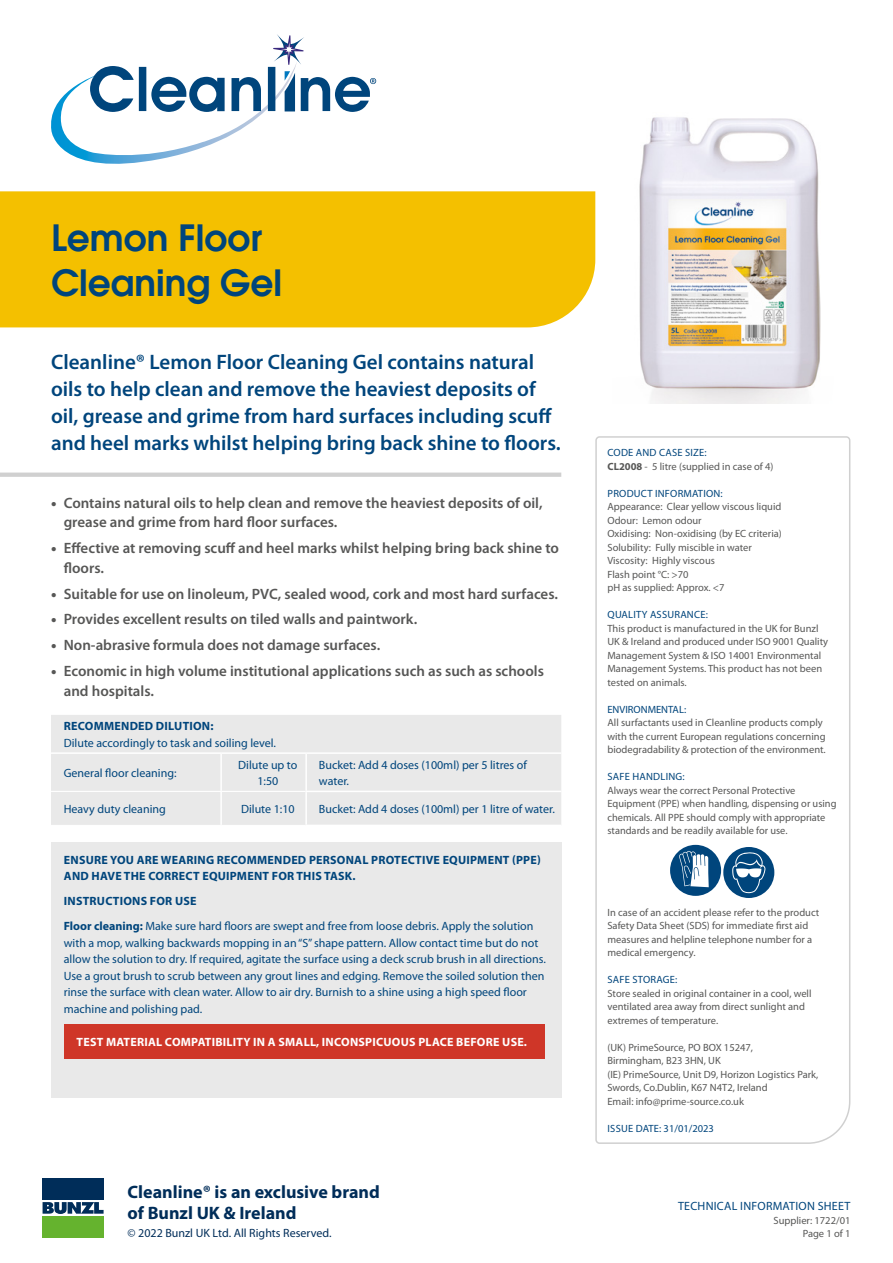
<style>
.page{position:relative;width:893px;height:1263px;background:#fff}
.page>*{position:absolute;margin:0;border:0;box-sizing:border-box;transform-origin:0 0}
.t1{font:600 36px/45px "Avant Garde";color:#00457c}
.t2{font:600 21px/27px "Myriad Pro";color:#00457c}
.t3{font:700 18px/21px "Myriad Pro";color:#002d59}
.t4{font:600 15px/19.5px "Myriad Pro";color:#575756}
.t5{font:12px/16.5px "Myriad Pro";color:#00457c}
.t6{font:700 12px/16.5px "Myriad Pro";letter-spacing:.02em;color:#00457c}
.t7{font:700 12px "Myriad Pro";letter-spacing:.02em;color:#fff}
.t8{font:12px "Myriad Pro";color:#002d59}
.t9{font:12px "Myriad Pro";letter-spacing:.02em;color:#00457c}
.t10{font:10.5px/13.5px "Myriad Pro";color:#575756}
.t11{font:10.5px "Myriad Pro";letter-spacing:.02em;color:#00457c}
.t12{font:10.5px "Myriad Pro";color:#00457c}
.s1{font-weight:900}
.s2{font-weight:700}
.s3{color:#00457c}
</style>
<div class="page">
<svg style="left:42px;top:1178px;width:62px;height:60px"></svg>
<div style="left:43px;top:1178px;width:61px;height:22px;background:#002d59"></div>
<div style="left:43px;top:1216px;width:61px;height:21px;background:#65b32e"></div>
<svg style="left:43px;top:1202px;width:61px;height:12px"></svg>
<svg style="left:51px;top:35px;width:325px;height:129px"></svg>
<div style="left:0;top:191px;width:595px;height:136px;background:#f4c000"></div>
<hr style="left:0;top:473px;width:561px;height:4px;background:#d0d0d0">
<div style="left:51px;top:715px;width:510px;height:110px;background:#e9e9e9"></div>
<hr style="left:51px;top:752px;width:170px;height:2px;background:#fff">
<hr style="left:221px;top:752px;width:85px;height:2px;background:#fff">
<hr style="left:220px;top:754px;width:2px;height:37px;background:#fff">
<hr style="left:306px;top:752px;width:255px;height:2px;background:#fff">
<hr style="left:305px;top:754px;width:2px;height:37px;background:#fff">
<hr style="left:220px;top:792px;width:2px;height:33px;background:#fff">
<hr style="left:305px;top:791px;width:256px;height:1px;background:#fff">
<hr style="left:305px;top:792px;width:2px;height:33px;background:#fff">
<hr style="left:51px;top:791px;width:170px;height:1px;background:#fff">
<hr style="left:221px;top:791px;width:84px;height:1px;background:#fff">
<div style="left:51px;top:842px;width:510px;height:255px;background:#e9e9e9"></div>
<div style="left:64px;top:1025px;width:480px;height:34px;background:#cf3628"></div>
<svg style="left:595px;top:436px;width:256px;height:708px"></svg>
<img style="left:639px;top:117px;width:182px;height:287px">
<h1 class="t1" style="left:51px;top:215px;width:233px">Lemon Floor<br>Cleaning Gel</h1>
<h2 class="t2" style="left:51px;top:348px;width:511px">Cleanline® Lemon Floor Cleaning Gel contains natural oils to help clean and remove the heaviest deposits of oil, grease and grime from hard surfaces including scuff and heel marks whilst helping bring back shine to floors.</h2>
<h3 class="t4" style="left:64px;top:493px;width:480px;text-indent:-13px"><span class="s1">•</span> Contains natural oils to help clean and remove the heaviest deposits of oil, grease and grime from hard floor surfaces.</h3>
<h3 class="t4" style="left:64px;top:539px;width:497px;text-indent:-13px"><span class="s1">•</span> Effective at removing scuff and heel marks whilst helping bring back shine to floors.</h3>
<h3 class="t4" style="left:51px;top:584px;width:508px"><span class="s1">•</span> Suitable for use on linoleum, PVC, sealed wood, cork and most hard surfaces.</h3>
<h3 class="t4" style="left:51px;top:610px;width:368px"><span class="s1">•</span> Provides excellent results on tiled walls and paintwork.</h3>
<h3 class="t4" style="left:51px;top:636px;width:331px"><span class="s1">•</span> Non-abrasive formula does not damage surfaces.</h3>
<h3 class="t4" style="left:64px;top:662px;width:482px;text-indent:-13px"><span class="s1">•</span> Economic in high volume institutional applications such as such as schools and hospitals.</h3>
<p class="t6" style="left:64px;top:718px;width:151px">RECOMMENDED DILUTION:</p>
<p class="t5" style="left:64px;top:735px;width:214px">Dilute accordingly to task and soiling level.</p>
<p class="t5" style="left:64px;top:765px;width:114px">General floor cleaning:</p>
<p class="t5" style="left:238px;top:756px;width:61px;text-align:center">Dilute up to<br>1:50</p>
<p class="t5" style="left:319px;top:756px;width:210px">Bucket: Add 4 doses (100ml) per 5 litres of water.</p>
<p class="t5" style="left:64px;top:801px;width:104px">Heavy duty cleaning</p>
<p class="t5" style="left:241px;top:801px;width:55px">Dilute 1:10</p>
<p class="t5" style="left:319px;top:801px;width:238px">Bucket: Add 4 doses (100ml) per 1 litre of water.</p>
<p class="t6" style="left:64px;top:851px;width:479px">ENSURE YOU ARE WEARING RECOMMENDED PERSONAL PROTECTIVE EQUIPMENT (PPE)<br>AND HAVE THE CORRECT EQUIPMENT FOR THIS TASK.</p>
<p class="t5" style="left:64px;top:889px;width:471px;line-height:25px"><span class="s2">INSTRUCTIONS FOR USE<br>Floor cleaning:</span> Make sure hard floors are swept and free from loose debris. Apply the solution</p>
<p class="t5" style="left:64px;top:935px;width:484px">with a mop, walking backwards mopping in an “S” shape pattern. Allow contact time but do not allow the solution to dry. If required, agitate the surface using a deck scrub brush in all directions.<br>Use a grout brush to scrub between any grout lines and edging. Remove the soiled solution then rinse the surface with clean water. Allow to air dry. Burnish to a shine using a high speed floor machine and polishing pad.</p>
<p class="t7" style="left:77px;top:1035px;width:452px">TEST MATERIAL COMPATIBILITY IN A SMALL, INCONSPICUOUS PLACE BEFORE USE.</p>
<h3 class="t3" style="left:128px;top:1182px;width:254px">Cleanline® is an exclusive brand of Bunzl UK &amp; Ireland</h3>
<p class="t8" style="left:128px;top:1227px;width:205px">© 2022 Bunzl UK Ltd. All Rights Reserved.</p>
<p class="t10" style="left:607px;top:446px;width:168px"><span class="s3">CODE AND CASE SIZE:<br></span><span class="s2">CL2008</span> - 5 litre (supplied in case of 4)</p>
<p class="t11" style="left:608px;top:487px;width:117px">PRODUCT INFORMATION:</p>
<p class="t10" style="left:607px;top:500px;width:176px">Appearance: Clear yellow viscous liquid<br>Odour: Lemon odour<br>Oxidising: Non-oxidising (by EC criteria)<br>Solubility: Fully miscible in water<br>Viscosity: Highly viscous<br>Flash point °C: &gt;70<br>pH as supplied: Approx. &lt;7</p>
<p class="t11" style="left:608px;top:609px;width:102px">QUALITY ASSURANCE:</p>
<p class="t10" style="left:607px;top:622px;width:222px">This product is manufactured in the UK for Bunzl UK &amp; Ireland and produced under ISO 9001 Quality Management System &amp; ISO 14001 Environmental Management Systems. This product has not been tested on animals.</p>
<p class="t12" style="left:607px;top:703px;width:80px">ENVIRONMENTAL:</p>
<p class="t10" style="left:607px;top:716px;width:220px">All surfactants used in Cleanline products comply with the current European regulations concerning biodegradability &amp; protection of the environment.</p>
<p class="t11" style="left:608px;top:771px;width:79px">SAFE HANDLING:</p>
<p class="t10" style="left:607px;top:784px;width:231px">Always wear the correct Personal Protective Equipment (PPE) when handling, dispensing or using chemicals. All PPE should comply with appropriate standards and be readily available for use.</p>
<p class="t10" style="left:607px;top:906px;width:213px">In case of an accident please refer to the product Safety Data Sheet (SDS) for immediate first aid measures and helpline telephone number for a medical emergency.</p>
<p class="t11" style="left:608px;top:974px;width:71px">SAFE STORAGE:</p>
<p class="t10" style="left:607px;top:987px;width:206px">Store sealed in original container in a cool, well ventilated area away from direct sunlight and extremes of temperature.</p>
<p class="t10" style="left:607px;top:1041px;width:212px">(UK) PrimeSource, PO BOX 15247,<br>Birmingham, B23 3HN, UK<br>(IE) PrimeSource, Unit D9, Horizon Logistics Park, Swords, Co.Dublin, K67 N4T2, Ireland<br>Email: info@prime-source.co.uk</p>
<p class="t11" style="left:608px;top:1122px;width:108px">ISSUE DATE: 31/01/2023</p>
<p class="t9" style="left:678px;top:1200px;width:174px">TECHNICAL INFORMATION SHEET</p>
<p class="t10" style="left:773px;top:1214px;width:78px;text-align:right">Supplier: 1722/01<br>Page 1 of 1</p>
</div>
